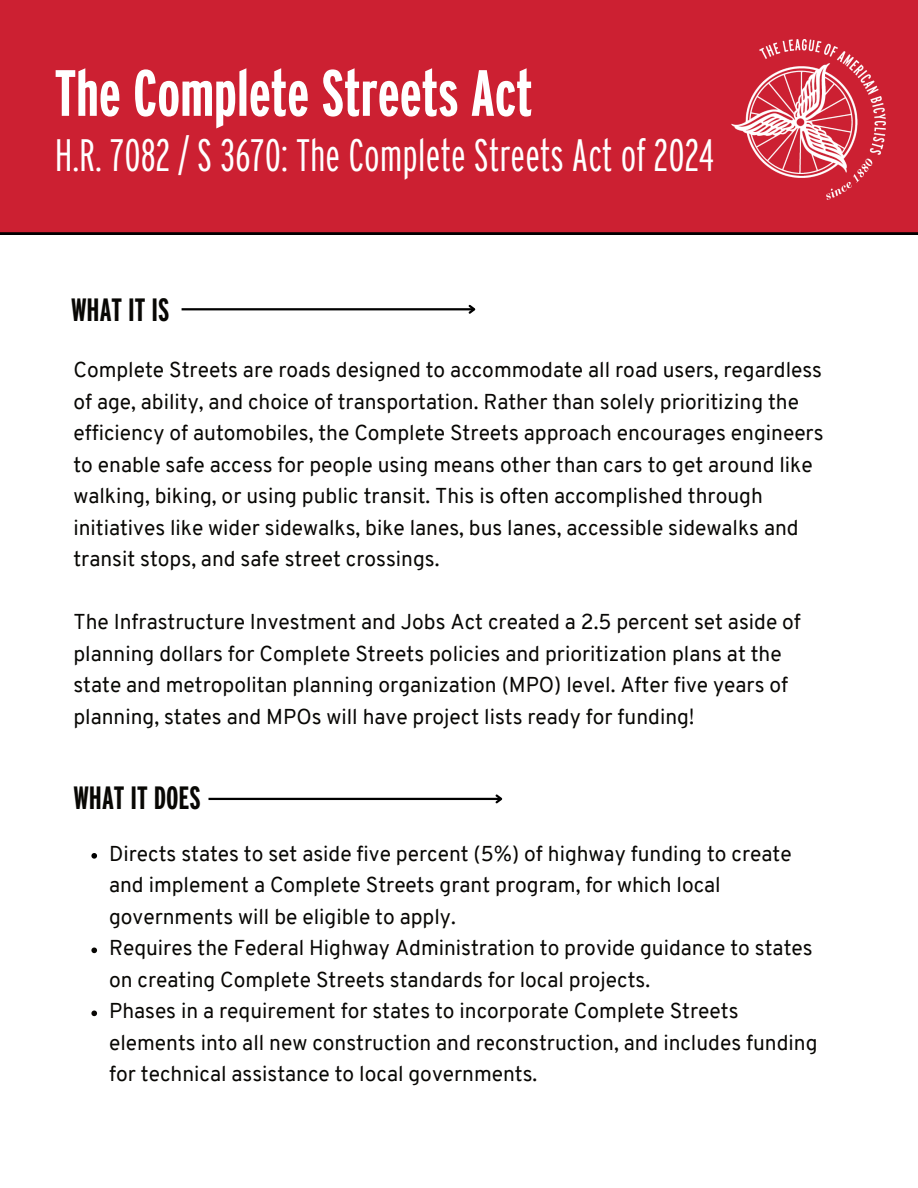
<style>
.page{position:relative;width:918px;height:1188px;background:#fff}
.page>*{position:absolute;margin:0;border:0;box-sizing:border-box;transform-origin:0 0}
.t1{font:700 extra-condensed 65.25px "Interstate";color:#fff}
.t2{font:300 extra-condensed 45.45px "Interstate";color:#fff}
.t3{font:700 extra-condensed 32.25px "Interstate";color:#080704}
.t4{font:21px/31.5px "Overpass";color:#080704}
</style>
<div class="page">
<div style="left:0;top:0;width:638px;height:234px;background:#cc2032"></div>
<img style="left:638px;top:0;width:280px;height:235px">
<hr style="left:182px;top:308px;width:292px;height:2px;background:#000">
<svg style="left:467px;top:304px;width:9px;height:10px"></svg>
<svg style="left:91px;top:853px;width:6px;height:6px"></svg>
<svg style="left:91px;top:948px;width:6px;height:5px"></svg>
<svg style="left:91px;top:1011px;width:6px;height:5px"></svg>
<hr style="left:209px;top:798px;width:292px;height:2px;background:#000">
<svg style="left:493px;top:794px;width:10px;height:10px"></svg>
<h1 class="t1" style="left:55px;top:57px;width:479px">The Complete Streets Act</h1>
<h2 class="t2" style="left:55px;top:129px;width:661px">H.R. 7082 / S 3670: The Complete Streets Act of 2024</h2>
<h3 class="t3" style="left:71px;top:291px;width:100px">WHAT IT IS</h3>
<p class="t4" style="left:73px;top:354px;width:752px">Complete Streets are roads designed to accommodate all road users, regardless of age, ability, and choice of transportation. Rather than solely prioritizing the efficiency of automobiles, the Complete Streets approach encourages engineers to enable safe access for people using means other than cars to get around like walking, biking, or using public transit. This is often accomplished through initiatives like wider sidewalks, bike lanes, bus lanes, accessible sidewalks and transit stops, and safe street crossings.</p>
<p class="t4" style="left:73px;top:606px;width:729px">The Infrastructure Investment and Jobs Act created a 2.5 percent set aside of planning dollars for Complete Streets policies and prioritization plans at the state and metropolitan planning organization (MPO) level. After five years of planning, states and MPOs will have project lists ready for funding!</p>
<h3 class="t3" style="left:73px;top:780px;width:129px">WHAT IT DOES</h3>
<p class="t4" style="left:109px;top:838px;width:710px">Directs states to set aside five percent (5%) of highway funding to create and implement a Complete Streets grant program, for which local governments will be eligible to apply.<br>Requires the Federal Highway Administration to provide guidance to states on creating Complete Streets standards for local projects.<br>Phases in a requirement for states to incorporate Complete Streets elements into all new construction and reconstruction, and includes funding for technical assistance to local governments.</p>
</div>
